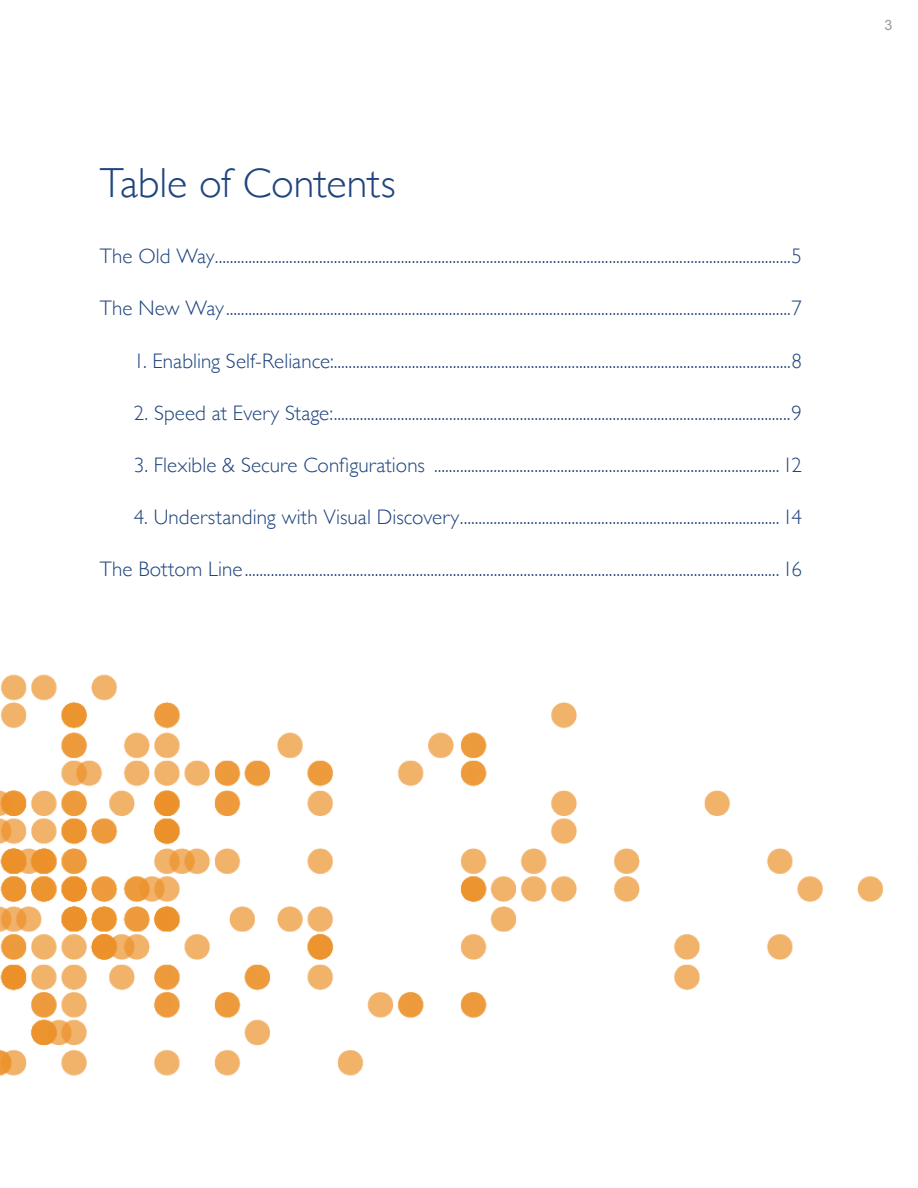
<style>
.page{position:relative;width:918px;height:1188px;background:#fff}
.page>*{position:absolute;margin:0;border:0;box-sizing:border-box;transform-origin:0 0}
.t1{font:300 42px "Gill Sans";color:#1f447e}
.t2{font:300 21px "Gill Sans";letter-spacing:.005em;color:#1f447e}
.t3{font:14.25px "Arial";color:#9b9b9b}
</style>
<div class="page">
<img style="left:0;top:674px;width:883px;height:401px">
<h1 class="t1" style="left:100px;top:151px;width:297px">Table of Contents</h1>
<p class="t2" style="left:100px;top:240px;width:704px">The Old Way...........................................................................................................................................................5</p>
<p class="t2" style="left:100px;top:292px;width:704px">The New Way ........................................................................................................................................................7</p>
<p class="t2" style="left:134px;top:344px;width:670px">1. Enabling Self-Reliance:...........................................................................................................................8</p>
<p class="t2" style="left:134px;top:396px;width:670px">2. Speed at Every Stage:...........................................................................................................................9</p>
<p class="t2" style="left:134px;top:449px;width:670px">3. Flexible &amp; Secure Configurations ............................................................................................. 12</p>
<p class="t2" style="left:134px;top:501px;width:670px">4. Understanding with Visual Discovery...................................................................................... 14</p>
<p class="t2" style="left:100px;top:553px;width:704px">The Bottom Line................................................................................................................................................ 16</p>
<p class="t3" style="left:885px;top:15px;width:9px">3</p>
</div>
